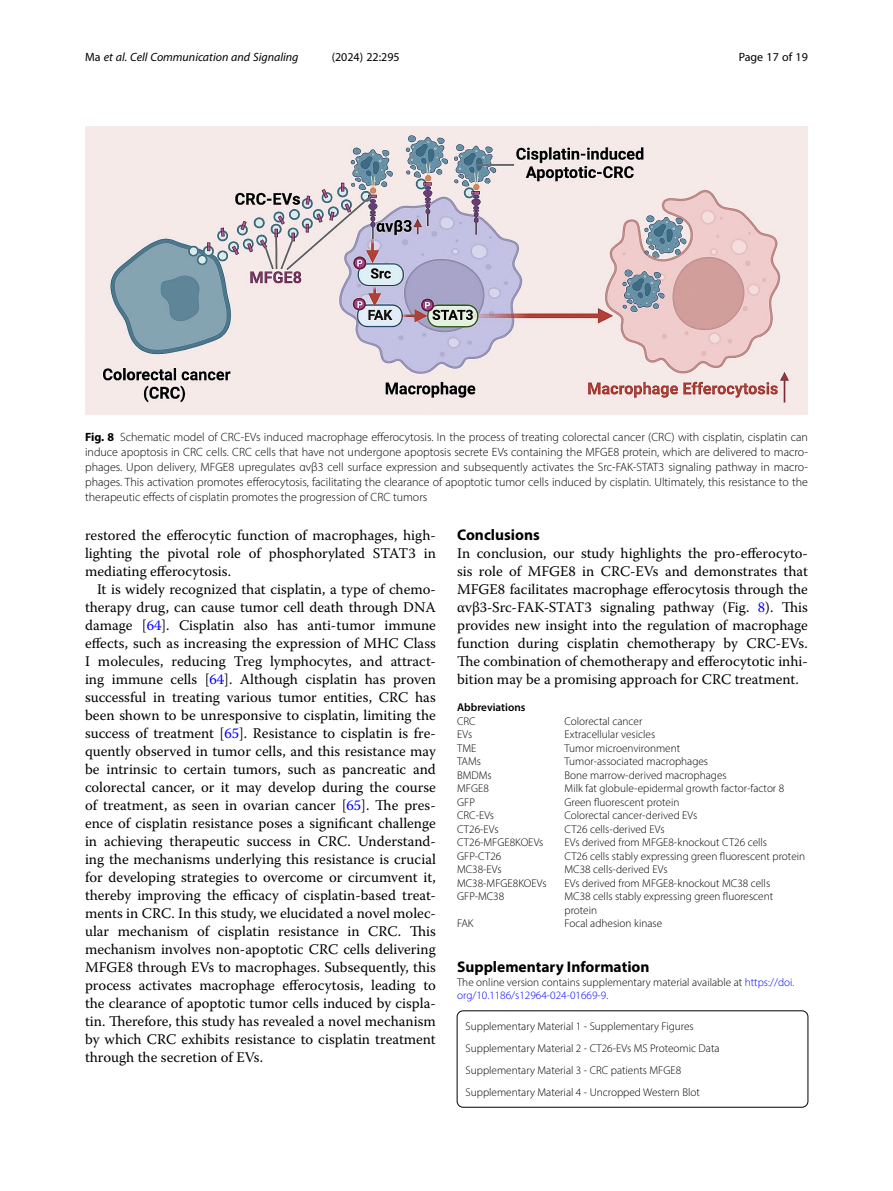
<style>
.page{position:relative;width:893px;height:1191px;background:#fff}
.page>*{position:absolute;margin:0;border:0;box-sizing:border-box;transform-origin:0 0}
.Head_1{font:700 15.45px "Myriad Pro";color:#000}
.Body_Text_Indent{font:14.7px/18px "Warnock Pro";color:#000;text-align:justify}
.Body_Text{font:14.7px/18px "Warnock Pro";color:#000;text-align:justify}
.Figure_Caption{font:300 12px/15px "Myriad Pro";color:#000;text-align:justify}
.t1{font:italic 12px "Myriad Pro";color:#000}
.t2{font:12px "Myriad Pro";color:#000}
.Abbreviation_Para_1{font:300 11.25px/13.5px "Myriad Pro";color:#000}
.Additional_File_Info{font:300 11.25px "Myriad Pro";color:#000}
.Article_Note_ESM{font:300 11.25px/13.5px "Myriad Pro";color:#000}
.Abbrevation_Heading{font:600 11.25px "Myriad Pro";color:#000}
.s1{font-style:normal}
.s2{font-weight:700}
.s3{color:#00f}
</style>
<div class="page">
<div style="left:457px;top:1010px;width:351px;height:97px;border:1px solid #000;border-radius:6px"></div>
<img style="left:85px;top:126px;width:723px;height:288px">
<p class="t1" style="left:85px;top:50px;width:215px"><span class="s1">Ma</span> et al. Cell Communication and Signaling</p>
<p class="t2" style="left:332px;top:50px;width:70px">(2024) 22:295</p>
<p class="t2" style="left:739px;top:50px;width:71px">Page 17 of 19</p>
<p class="Figure_Caption" style="left:85px;top:429px;width:724px"><span class="s2">Fig. 8</span> Schematic model of CRC-EVs induced macrophage efferocytosis. In the process of treating colorectal cancer (CRC) with cisplatin, cisplatin can induce apoptosis in CRC cells. CRC cells that have not undergone apoptosis secrete EVs containing the MFGE8 protein, which are delivered to macro&shy;phages. Upon delivery, MFGE8 upregulates αvβ3 cell surface expression and subsequently activates the Src-FAK-STAT3 signaling pathway in macro&shy;phages. This activation promotes efferocytosis, facilitating the clearance of apoptotic tumor cells induced by cisplatin. Ultimately, this resistance to the therapeutic effects of cisplatin promotes the progression of CRC tumors</p>
<p class="Body_Text_Indent" style="left:85px;top:526px;width:352px">restored the efferocytic function of macrophages, high&shy;lighting the pivotal role of phosphorylated STAT3 in mediating efferocytosis.</p>
<p class="Body_Text_Indent" style="left:85px;top:580px;width:352px;text-indent:12px">It is widely recognized that cisplatin, a type of chemo&shy;therapy drug, can cause tumor cell death through DNA damage [<span class="s3">64</span>]. Cisplatin also has anti-tumor immune effects, such as increasing the expression of MHC Class I molecules, reducing Treg lymphocytes, and attract&shy;ing immune cells [<span class="s3">64</span>]. Although cisplatin has proven successful in treating various tumor entities, CRC has been shown to be unresponsive to cisplatin, limiting the success of treatment [<span class="s3">65</span>]. Resistance to cisplatin is fre&shy;quently observed in tumor cells, and this resistance may be intrinsic to certain tumors, such as pancreatic and colorectal cancer, or it may develop during the course of treatment, as seen in ovarian cancer [<span class="s3">65</span>]. The pres&shy;ence of cisplatin resistance poses a significant challenge in achieving therapeutic success in CRC. Understand&shy;ing the mechanisms underlying this resistance is crucial for developing strategies to overcome or circumvent it, thereby improving the efficacy of cisplatin-based treat&shy;ments in CRC. In this study, we elucidated a novel molec&shy;ular mechanism of cisplatin resistance in CRC. This mechanism involves non-apoptotic CRC cells delivering MFGE8 through EVs to macrophages. Subsequently, this process activates macrophage efferocytosis, leading to the clearance of apoptotic tumor cells induced by cispla&shy;tin. Therefore, this study has revealed a novel mechanism by which CRC exhibits resistance to cisplatin treatment through the secretion of EVs.</p>
<p class="Head_1" style="left:457px;top:525px;width:84px">Conclusions</p>
<p class="Body_Text" style="left:457px;top:544px;width:352px">In conclusion, our study highlights the pro-efferocyto&shy;sis role of MFGE8 in CRC-EVs and demonstrates that MFGE8 facilitates macrophage efferocytosis through the αvβ3-Src-FAK-STAT3 signaling pathway (Fig. <span class="s3">8</span>). This provides new insight into the regulation of macrophage function during cisplatin chemotherapy by CRC-EVs.<br>The combination of chemotherapy and efferocytotic inhi&shy;bition may be a promising approach for CRC treatment.</p>
<p class="Abbrevation_Heading" style="left:457px;top:700px;width:70px">Abbreviations</p>
<p class="Abbreviation_Para_1" style="left:457px;top:714px;width:20px">CRC</p>
<p class="Abbreviation_Para_1" style="left:564px;top:714px;width:79px">Colorectal cancer</p>
<p class="Abbreviation_Para_1" style="left:457px;top:727px;width:17px">EVs</p>
<p class="Abbreviation_Para_1" style="left:564px;top:727px;width:92px">Extracellular vesicles</p>
<p class="Abbreviation_Para_1" style="left:457px;top:741px;width:21px">TME</p>
<p class="Abbreviation_Para_1" style="left:564px;top:741px;width:117px">Tumor microenvironment</p>
<p class="Abbreviation_Para_1" style="left:457px;top:754px;width:25px">TAMs</p>
<p class="Abbreviation_Para_1" style="left:564px;top:754px;width:145px">Tumor-associated macrophages</p>
<p class="Abbreviation_Para_1" style="left:457px;top:768px;width:36px">BMDMs</p>
<p class="Abbreviation_Para_1" style="left:564px;top:768px;width:164px">Bone marrow-derived macrophages</p>
<p class="Abbreviation_Para_1" style="left:457px;top:781px;width:33px">MFGE8</p>
<p class="Abbreviation_Para_1" style="left:564px;top:781px;width:221px">Milk fat globule-epidermal growth factor-factor 8</p>
<p class="Abbreviation_Para_1" style="left:457px;top:795px;width:19px">GFP</p>
<p class="Abbreviation_Para_1" style="left:564px;top:795px;width:116px">Green fluorescent protein</p>
<p class="Abbreviation_Para_1" style="left:457px;top:808px;width:39px">CRC-EVs</p>
<p class="Abbreviation_Para_1" style="left:564px;top:808px;width:134px">Colorectal cancer-derived EVs</p>
<p class="Abbreviation_Para_1" style="left:457px;top:822px;width:43px">CT26-EVs</p>
<p class="Abbreviation_Para_1" style="left:564px;top:822px;width:102px">CT26 cells-derived EVs</p>
<p class="Abbreviation_Para_1" style="left:457px;top:835px;width:88px">CT26-MFGE8KOEVs</p>
<p class="Abbreviation_Para_1" style="left:564px;top:835px;width:204px">EVs derived from MFGE8-knockout CT26 cells</p>
<p class="Abbreviation_Para_1" style="left:457px;top:849px;width:46px">GFP-CT26</p>
<p class="Abbreviation_Para_1" style="left:564px;top:849px;width:242px">CT26 cells stably expressing green fluorescent protein</p>
<p class="Abbreviation_Para_1" style="left:457px;top:862px;width:46px">MC38-EVs</p>
<p class="Abbreviation_Para_1" style="left:564px;top:862px;width:105px">MC38 cells-derived EVs</p>
<p class="Abbreviation_Para_1" style="left:457px;top:876px;width:91px">MC38-MFGE8KOEVs</p>
<p class="Abbreviation_Para_1" style="left:564px;top:876px;width:207px">EVs derived from MFGE8-knockout MC38 cells</p>
<p class="Abbreviation_Para_1" style="left:457px;top:889px;width:49px">GFP-MC38</p>
<p class="Abbreviation_Para_1" style="left:564px;top:889px;width:210px">MC38 cells stably expressing green fluorescent protein</p>
<p class="Abbreviation_Para_1" style="left:457px;top:916px;width:18px">FAK</p>
<p class="Abbreviation_Para_1" style="left:564px;top:916px;width:99px">Focal adhesion kinase</p>
<p class="Head_1" style="left:457px;top:957px;width:194px">Supplementary Information</p>
<p class="Article_Note_ESM" style="left:457px;top:975px;width:339px">The online version contains supplementary material available at <span class="s3">https://doi. org/10.1186/s12964-024-01669-9</span>.</p>
<p class="Additional_File_Info" style="left:466px;top:1019px;width:230px">Supplementary Material 1 - Supplementary Figures</p>
<p class="Additional_File_Info" style="left:466px;top:1041px;width:255px">Supplementary Material 2 - CT26-EVs MS Proteomic Data</p>
<p class="Additional_File_Info" style="left:466px;top:1063px;width:217px">Supplementary Material 3 - CRC patients MFGE8</p>
<p class="Additional_File_Info" style="left:466px;top:1085px;width:236px">Supplementary Material 4 - Uncropped Western Blot</p>
</div>
